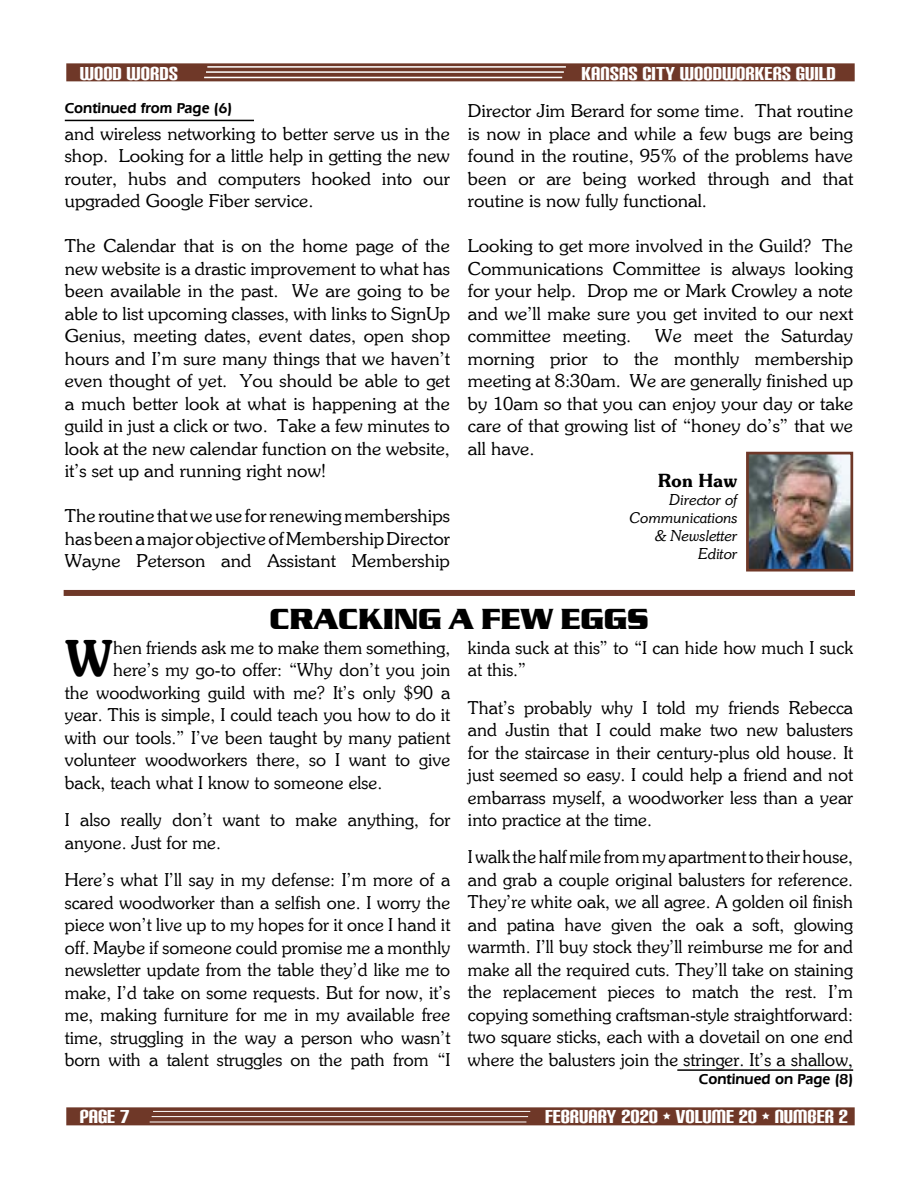
<style>
.page{position:relative;width:918px;height:1188px;background:#fff}
.page>*{position:absolute;margin:0;border:0;box-sizing:border-box;transform-origin:0 0}
.t1{font:49.05px "Souvienne Bold SWFTE";color:#000}
.t2{font:700 30px "Serpentine D";color:#000}
.t3{font:22.5px "Carbon Block";color:#fff}
.t4{font:18px/22.5px "Souvienne Regular SWFTE";color:#000;text-align:justify}
.t5{font:18px/22.5px "Souvienne Regular SWFTE";color:#000;text-align:justify;scale:1.04 1}
.t6{font:18px "Souvienne Bold SWFTE";color:#000}
.t7{font:15px/18px "Souvienne Italic SWFTE";color:#000;text-align:right}
.t8{font:600 15px "Eras IT Cby BT";color:#000}
</style>
<div class="page">
<img style="left:750px;top:456px;width:99px;height:112px">
<div style="left:746px;top:452px;width:107px;height:120px;border:3px solid #6f3828"></div>
<div style="left:64px;top:590px;width:791px;height:6px;background:#6f3828"></div>
<div style="left:66px;top:63px;width:789px;height:18px;background:#6f3828"></div>
<hr style="left:207px;top:66px;width:359px;height:2px;background:#fff">
<hr style="left:204px;top:77px;width:358px;height:1px;background:#fff">
<hr style="left:206px;top:71px;width:358px;height:2px;background:#fff">
<div style="left:66px;top:1107px;width:789px;height:18px;background:#6f3828"></div>
<hr style="left:153px;top:1111px;width:377px;height:1px;background:#fff">
<hr style="left:150px;top:1122px;width:376px;height:1px;background:#fff">
<hr style="left:152px;top:1116px;width:376px;height:1px;background:#fff">
<hr style="left:65px;top:120px;width:189px;height:1px;background:#000">
<hr style="left:677px;top:1069px;width:176px;height:2px;background:#000">
<p class="t3" style="left:80px;top:59px;width:100px">WOOD WORDS</p>
<p class="t3" style="left:581px;top:59px;width:256px">KANSAS CITY WOODWORKERS GUILD</p>
<p class="t8" style="left:65px;top:102px;width:169px">Continued from Page (6)</p>
<p class="t4" style="left:65px;top:123px;width:387px">and wireless networking to better serve us in the shop. Looking for a little help in getting the new router, hubs and computers hooked into our upgraded Google Fiber service.</p>
<p class="t5" style="left:65px;top:236px;width:372px">The Calendar that is on the home page of the new website is a drastic improvement to what has been available in the past. We are going to be able to list upcoming classes, with links to SignUp Genius, meeting dates, event dates, open shop hours and I’m sure many things that we haven’t even thought of yet. You should be able to get a much better look at what is happening at the guild in just a click or two. Take a few minutes to look at the new calendar function on the website, it’s set up and running right now!</p>
<p class="t5" style="left:65px;top:506px;width:372px">The routine that we use for renewing memberships has been a major objective of Membership Director Wayne Peterson and Assistant Membership</p>
<p class="t5" style="left:468px;top:101px;width:372px">Director Jim Berard for some time. That routine is now in place and while a few bugs are being found in the routine, 95% of the problems have been or are being worked through and that routine is now fully functional.</p>
<p class="t5" style="left:468px;top:236px;width:372px">Looking to get more involved in the Guild? The Communications Committee is always looking for your help. Drop me or Mark Crowley a note and we’ll make sure you get invited to our next committee meeting.</p>
<p class="t5" style="left:468px;top:326px;width:372px;text-indent:187px">We meet the Saturday morning prior to the monthly membership meeting at 8:30am. We are generally finished up by 10am so that you can enjoy your day or take care of that growing list of “honey do’s” that we all have.</p>
<p class="t6" style="left:658px;top:473px;width:81px">Ron Haw</p>
<p class="t7" style="left:629px;top:492px;width:109px">Director of<br>Communications &amp; Newsletter<br>Editor</p>
<h2 class="t2" style="left:270px;top:609px;width:380px">CRACKING A FEW EGGS</h2>
<h1 class="t1" style="left:65px;top:638px;width:50px">W</h1>
<p class="t4" style="left:113px;top:637px;width:339px">hen friends ask me to make them something,</p>
<p class="t4" style="left:113px;top:659px;width:339px">here’s my go-to offer: “Why don’t you join</p>
<p class="t4" style="left:65px;top:682px;width:387px">the woodworking guild with me? It’s only $90 a</p>
<p class="t4" style="left:65px;top:704px;width:387px">year. This is simple, I could teach you how to do it</p>
<p class="t4" style="left:65px;top:727px;width:387px">with our tools.” I’ve been taught by many patient</p>
<p class="t4" style="left:65px;top:749px;width:387px">volunteer woodworkers there, so I want to give</p>
<p class="t4" style="left:65px;top:772px;width:319px">back, teach what I know to someone else.</p>
<p class="t4" style="left:65px;top:809px;width:387px">I also really don’t want to make anything, for anyone. Just for me.</p>
<p class="t4" style="left:65px;top:869px;width:387px">Here’s what I’ll say in my defense: I’m more of a scared woodworker than a selfish one. I worry the piece won’t live up to my hopes for it once I hand it off. Maybe if someone could promise me a monthly newsletter update from the table they’d like me to make, I’d take on some requests. But for now, it’s me, making furniture for me in my available free time, struggling in the way a person who wasn’t born with a talent struggles on the path from “I</p>
<p class="t4" style="left:468px;top:637px;width:387px">kinda suck at this” to “I can hide how much I suck at this.”</p>
<p class="t4" style="left:468px;top:697px;width:387px">That’s probably why I told my friends Rebecca and Justin that I could make two new balusters for the staircase in their century-plus old house. It just seemed so easy. I could help a friend and not embarrass myself, a woodworker less than a year into practice at the time.</p>
<p class="t4" style="left:468px;top:847px;width:387px">I walk the half mile from my apartment to their house, and grab a couple original balusters for reference.<br>They’re white oak, we all agree. A golden oil finish and patina have given the oak a soft, glowing warmth. I’ll buy stock they’ll reimburse me for and make all the required cuts. They’ll take on staining the replacement pieces to match the rest. I’m copying something craftsman-style straightforward: two square sticks, each with a dovetail on one end where the balusters join the stringer. It’s a shallow,</p>
<p class="t8" style="left:699px;top:1074px;width:156px">Continued on Page (8)</p>
<p class="t3" style="left:80px;top:1102px;width:51px">PAGE 7</p>
<p class="t3" style="left:545px;top:1102px;width:304px">FEBRUARY 2020 • VOLUME 20 • NUMBER 2</p>
</div>
